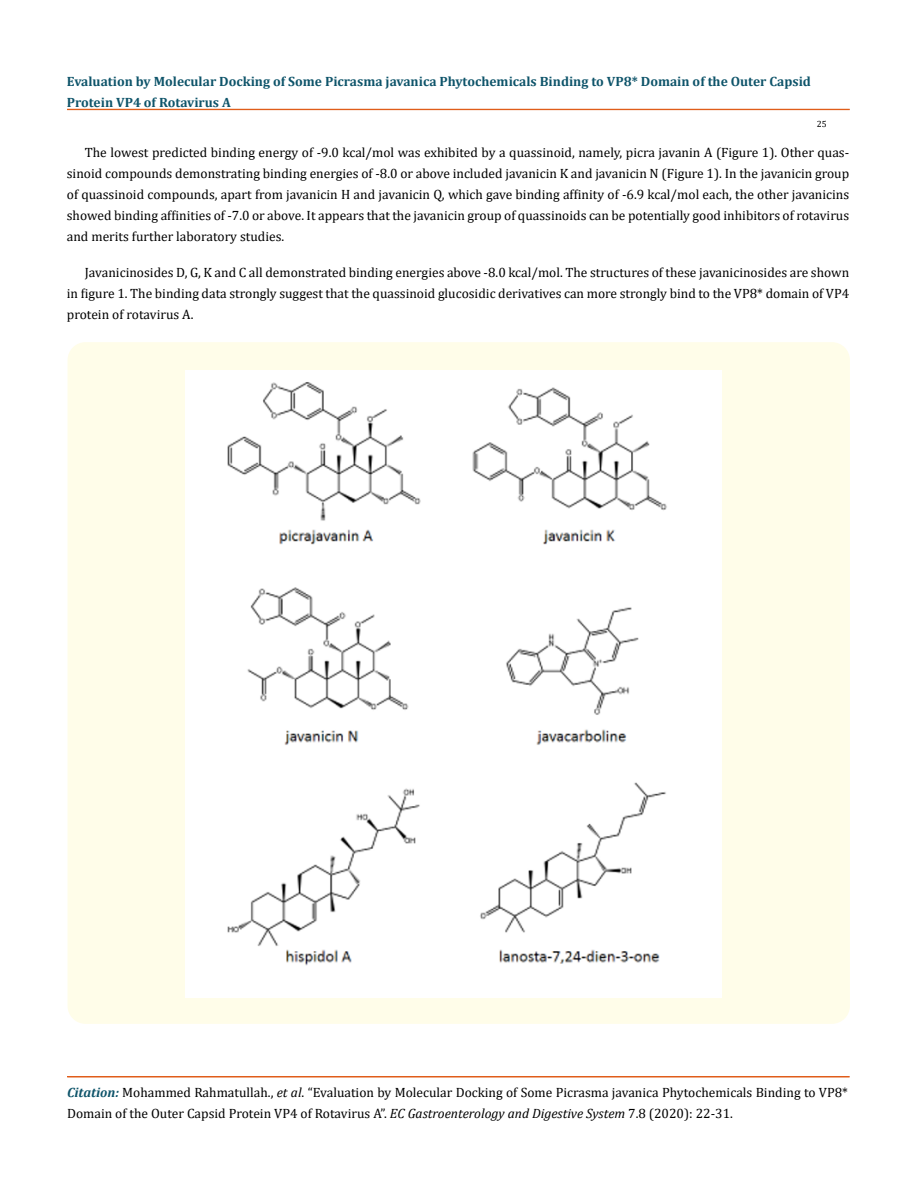
<style>
.page{position:relative;width:917px;height:1190px;background:#fff}
.page>*{position:absolute;margin:0;border:0;box-sizing:border-box;transform-origin:0 0}
.t1{font:13.5px/21px "Cambria";color:#000;text-align:justify}
.t2{font:700 13.5px/21px "Cambria";color:#0e546a}
.t3{font:9px "Cambria";color:#000}
.s1{font-weight:700;font-style:italic;color:#0e546a}
.s2{font-style:italic}
</style>
<div class="page">
<div style="left:67px;top:109px;width:782px;height:1px;border:1px solid #e05d1a"></div>
<div style="left:67px;top:1076px;width:782px;height:1px;border:1px solid #e05d1a"></div>
<div style="left:68px;top:342px;width:781px;height:681px;background:#fffde9;border-radius:18px"></div>
<img style="left:185px;top:370px;width:537px;height:627px">
<p class="t2" style="left:67px;top:71px;width:745px">Evaluation by Molecular Docking of Some Picrasma javanica Phytochemicals Binding to VP8* Domain of the Outer Capsid<br>Protein VP4 of Rotavirus A</p>
<p class="t3" style="left:816px;top:118px;width:11px">25</p>
<p class="t1" style="left:67px;top:142px;width:784px;text-indent:18px">The lowest predicted binding energy of -9.0 kcal/mol was exhibited by a quassinoid, namely, picra javanin A (Figure 1). Other quas&shy;sinoid compounds demonstrating binding energies of -8.0 or above included javanicin K and javanicin N (Figure 1). In the javanicin group of quassinoid compounds, apart from javanicin H and javanicin Q, which gave binding affinity of -6.9 kcal/mol each, the other javanicins showed binding affinities of -7.0 or above. It appears that the javanicin group of quassinoids can be potentially good inhibitors of rotavirus and merits further laboratory studies.</p>
<p class="t1" style="left:67px;top:262px;width:783px;text-indent:18px">Javanicinosides D, G, K and C all demonstrated binding energies above -8.0 kcal/mol. The structures of these javanicinosides are shown in figure 1. The binding data strongly suggest that the quassinoid glucosidic derivatives can more strongly bind to the VP8* domain of VP4 protein of rotavirus A.</p>
<p class="t1" style="left:67px;top:1081px;width:782px"><span class="s1">Citation:</span> Mohammed Rahmatullah., <span class="s2">et al</span>. “Evaluation by Molecular Docking of Some Picrasma javanica Phytochemicals Binding to VP8*<br>Domain of the Outer Capsid Protein VP4 of Rotavirus A”. <span class="s2">EC Gastroenterology and Digestive System</span> 7.8 (2020): 22-31.</p>
</div>
